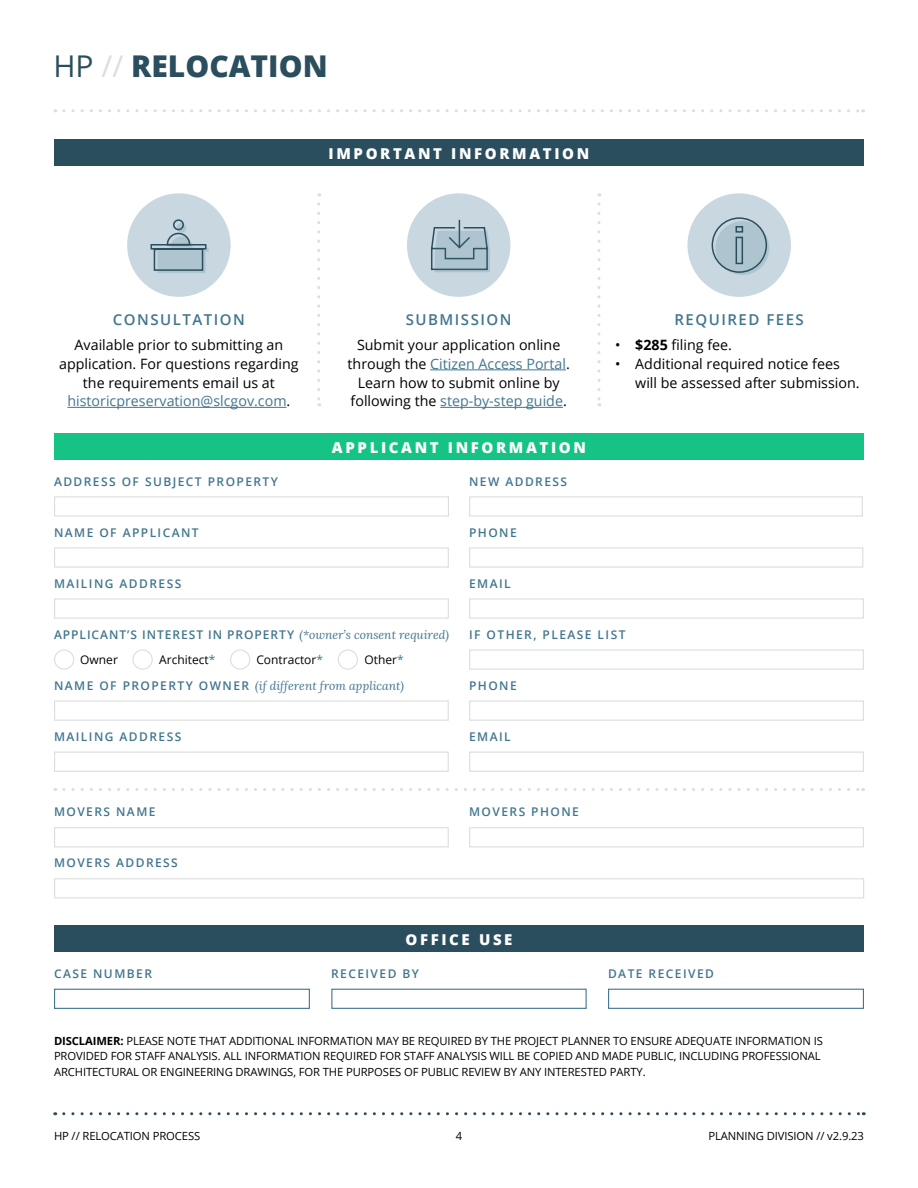
<style>
.page{position:relative;width:918px;height:1188px;background:#fff}
.page>*{position:absolute;margin:0;border:0;box-sizing:border-box;transform-origin:0 0}
.subheader__10_pt{font:800 30px "Open Sans";color:#2b4e5e}
.form_section__10pt{font:800 15px "Open Sans";letter-spacing:.175em;color:#fff}
.subheader__10_pt-2{font:600 15px "Open Sans";letter-spacing:.1em;color:#41768e}
.body__9_5pt{font:14.25px/18.8px "Open Sans";color:#000;text-align:center}
.field__8pt{font:600 12px "Open Sans";letter-spacing:.12em;color:#41768e}
.field__8pt-2{font:600 12px "Open Sans";letter-spacing:.08em;color:#41768e}
.field__8pt-3{font:italic 12px "Lora";color:#41768e}
.options__8pt{font:12px "Open Sans";color:#000}
.fine_print__7_5pt{font:11.25px/15.8px "Open Sans";letter-spacing:-.01em;color:#000}
.s1{font-weight:400}
.s2{font-weight:400;color:#dcddde}
.s3{color:#41768e}
.s4{font-weight:700}
.s5{font-family:"Lora";font-weight:400;font-style:italic}
.s6{font-family:"Open Sans";font-weight:600;font-style:normal}
</style>
<div class="page">
<svg style="left:64px;top:1112px;width:800px;height:3px"></svg>
<div style="left:54px;top:649px;width:20px;height:21px;border:1px solid #dcddde;border-radius:50%"></div>
<div style="left:230px;top:649px;width:20px;height:21px;border:1px solid #dcddde;border-radius:50%"></div>
<div style="left:338px;top:649px;width:20px;height:21px;border:1px solid #dcddde;border-radius:50%"></div>
<div style="left:132px;top:649px;width:21px;height:21px;border:1px solid #dcddde;border-radius:50%"></div>
<div style="left:54px;top:878px;width:810px;height:20px;border:1px solid #dcddde"></div>
<div style="left:54px;top:752px;width:395px;height:20px;border:1px solid #dcddde"></div>
<div style="left:54px;top:547px;width:395px;height:21px;border:1px solid #dcddde"></div>
<div style="left:54px;top:598px;width:395px;height:21px;border:1px solid #dcddde"></div>
<div style="left:54px;top:827px;width:395px;height:20px;border:1px solid #dcddde"></div>
<div style="left:54px;top:700px;width:395px;height:21px;border:1px solid #dcddde"></div>
<div style="left:469px;top:752px;width:395px;height:20px;border:1px solid #dcddde"></div>
<div style="left:469px;top:547px;width:394px;height:21px;border:1px solid #dcddde"></div>
<div style="left:469px;top:827px;width:395px;height:20px;border:1px solid #dcddde"></div>
<div style="left:469px;top:700px;width:395px;height:21px;border:1px solid #dcddde"></div>
<div style="left:469px;top:598px;width:395px;height:21px;border:1px solid #dcddde"></div>
<div style="left:469px;top:649px;width:395px;height:21px;border:1px solid #dcddde"></div>
<hr style="left:67px;top:407px;width:220px;height:1px;background:#41768e">
<hr style="left:430px;top:370px;width:136px;height:1px;background:#41768e">
<hr style="left:440px;top:407px;width:123px;height:1px;background:#41768e">
<div style="left:54px;top:139px;width:810px;height:27px;background:#2b4e5e"></div>
<svg style="left:64px;top:109px;width:800px;height:3px"></svg>
<svg style="left:64px;top:788px;width:800px;height:3px"></svg>
<div style="left:127px;top:193px;width:104px;height:104px;background:#c9d8e0;border-radius:50%"></div>
<svg style="left:150px;top:219px;width:59px;height:54px"></svg>
<div style="left:407px;top:193px;width:103px;height:104px;background:#c9d8e0;border-radius:50%"></div>
<div style="left:687px;top:193px;width:104px;height:104px;background:#c9d8e0;border-radius:50%"></div>
<svg style="left:317px;top:204px;width:3px;height:202px"></svg>
<svg style="left:597px;top:204px;width:3px;height:202px"></svg>
<svg style="left:431px;top:219px;width:59px;height:53px"></svg>
<svg style="left:715px;top:221px;width:54px;height:54px;background:#a9c0cb"></svg>
<div style="left:712px;top:217px;width:55px;height:56px;border:2px solid #2b4e5e;border-radius:50%"></div>
<svg style="left:735px;top:225px;width:9px;height:40px"></svg>
<div style="left:469px;top:496px;width:394px;height:21px;border:1px solid #dcddde"></div>
<div style="left:54px;top:433px;width:810px;height:27px;background:#15c484"></div>
<div style="left:54px;top:496px;width:395px;height:21px;border:1px solid #dcddde"></div>
<div style="left:54px;top:989px;width:256px;height:20px;border:1px solid #41768e"></div>
<div style="left:54px;top:925px;width:810px;height:27px;background:#2b4e5e"></div>
<div style="left:331px;top:989px;width:256px;height:20px;border:1px solid #41768e"></div>
<div style="left:608px;top:989px;width:256px;height:20px;border:1px solid #41768e"></div>
<p class="subheader__10_pt" style="left:53px;top:43px;width:276px"><span class="s1">HP</span> <span class="s2">//</span> RELOCATION</p>
<p class="form_section__10pt" style="left:329px;top:142px;width:262px">IMPORTANT INFORMATION</p>
<p class="subheader__10_pt-2" style="left:113px;top:309px;width:134px">CONSULTATION</p>
<p class="body__9_5pt" style="left:59px;top:335px;width:241px">Available prior to submitting an application. For questions regarding the requirements email us at <span class="s3">historicpreservation@slcgov.com</span>.</p>
<p class="subheader__10_pt-2" style="left:406px;top:309px;width:107px">SUBMISSION</p>
<p class="body__9_5pt" style="left:348px;top:335px;width:224px">Submit your application online through the <span class="s3">Citizen Access Portal</span>.<br>Learn how to submit online by following the <span class="s3">step-by-step guide</span>.</p>
<p class="subheader__10_pt-2" style="left:675px;top:309px;width:131px">REQUIRED FEES</p>
<p class="body__9_5pt" style="left:615px;top:335px;width:119px">• <span class="s4">$285</span> filing fee.</p>
<p class="body__9_5pt" style="left:635px;top:354px;width:226px;text-align:left;text-indent:-20px">• Additional required notice fees will be assessed after submission.</p>
<p class="form_section__10pt" style="left:332px;top:436px;width:256px">APPLICANT INFORMATION</p>
<p class="field__8pt" style="left:54px;top:473px;width:225px">ADDRESS OF SUBJECT PROPERTY</p>
<p class="field__8pt" style="left:469px;top:473px;width:100px">NEW ADDRESS</p>
<p class="field__8pt" style="left:54px;top:524px;width:146px">NAME OF APPLICANT</p>
<p class="field__8pt" style="left:469px;top:524px;width:49px">PHONE</p>
<p class="field__8pt" style="left:54px;top:575px;width:129px">MAILING ADDRESS</p>
<p class="field__8pt" style="left:469px;top:575px;width:43px">EMAIL</p>
<p class="field__8pt-2" style="left:54px;top:626px;width:397px">APPLICANT’S INTEREST IN PROPERTY <span class="s5">(*owner’s consent required)</span></p>
<p class="field__8pt" style="left:469px;top:626px;width:158px">IF OTHER, PLEASE LIST</p>
<p class="options__8pt" style="left:80px;top:652px;width:39px">Owner</p>
<p class="options__8pt" style="left:159px;top:652px;width:58px">Architect<span class="s3">*</span></p>
<p class="options__8pt" style="left:256px;top:652px;width:68px">Contractor<span class="s3">*</span></p>
<p class="options__8pt" style="left:365px;top:652px;width:41px">Other<span class="s3">*</span></p>
<p class="field__8pt-3" style="left:54px;top:677px;width:352px"><span class="s6">NAME OF PROPERTY OWNER</span> (if different from applicant)</p>
<p class="field__8pt" style="left:469px;top:677px;width:49px">PHONE</p>
<p class="field__8pt" style="left:54px;top:728px;width:129px">MAILING ADDRESS</p>
<p class="field__8pt" style="left:469px;top:728px;width:43px">EMAIL</p>
<p class="field__8pt" style="left:54px;top:804px;width:103px">MOVERS NAME</p>
<p class="field__8pt" style="left:54px;top:855px;width:125px">MOVERS ADDRESS</p>
<p class="field__8pt" style="left:469px;top:804px;width:111px">MOVERS PHONE</p>
<p class="field__8pt" style="left:54px;top:965px;width:100px">CASE NUMBER</p>
<p class="form_section__10pt" style="left:405px;top:928px;width:109px">OFFICE USE</p>
<p class="field__8pt" style="left:331px;top:965px;width:89px">RECEIVED BY</p>
<p class="field__8pt" style="left:608px;top:965px;width:107px">DATE RECEIVED</p>
<p class="fine_print__7_5pt" style="left:54px;top:1032px;width:770px"><span class="s4">DISCLAIMER:</span> PLEASE NOTE THAT ADDITIONAL INFORMATION MAY BE REQUIRED BY THE PROJECT PLANNER TO ENSURE ADEQUATE INFORMATION IS<br>PROVIDED FOR STAFF ANALYSIS. ALL INFORMATION REQUIRED FOR STAFF ANALYSIS WILL BE COPIED AND MADE PUBLIC, INCLUDING PROFESSIONAL<br>ARCHITECTURAL OR ENGINEERING DRAWINGS, FOR THE PURPOSES OF PUBLIC REVIEW BY ANY INTERESTED PARTY.</p>
<p class="fine_print__7_5pt" style="left:54px;top:1128px;width:148px">HP // RELOCATION PROCESS</p>
<p class="fine_print__7_5pt" style="left:456px;top:1128px;width:8px">4</p>
<p class="fine_print__7_5pt" style="left:708px;top:1128px;width:157px">PLANNING DIVISION // v2.9.23</p>
</div>
